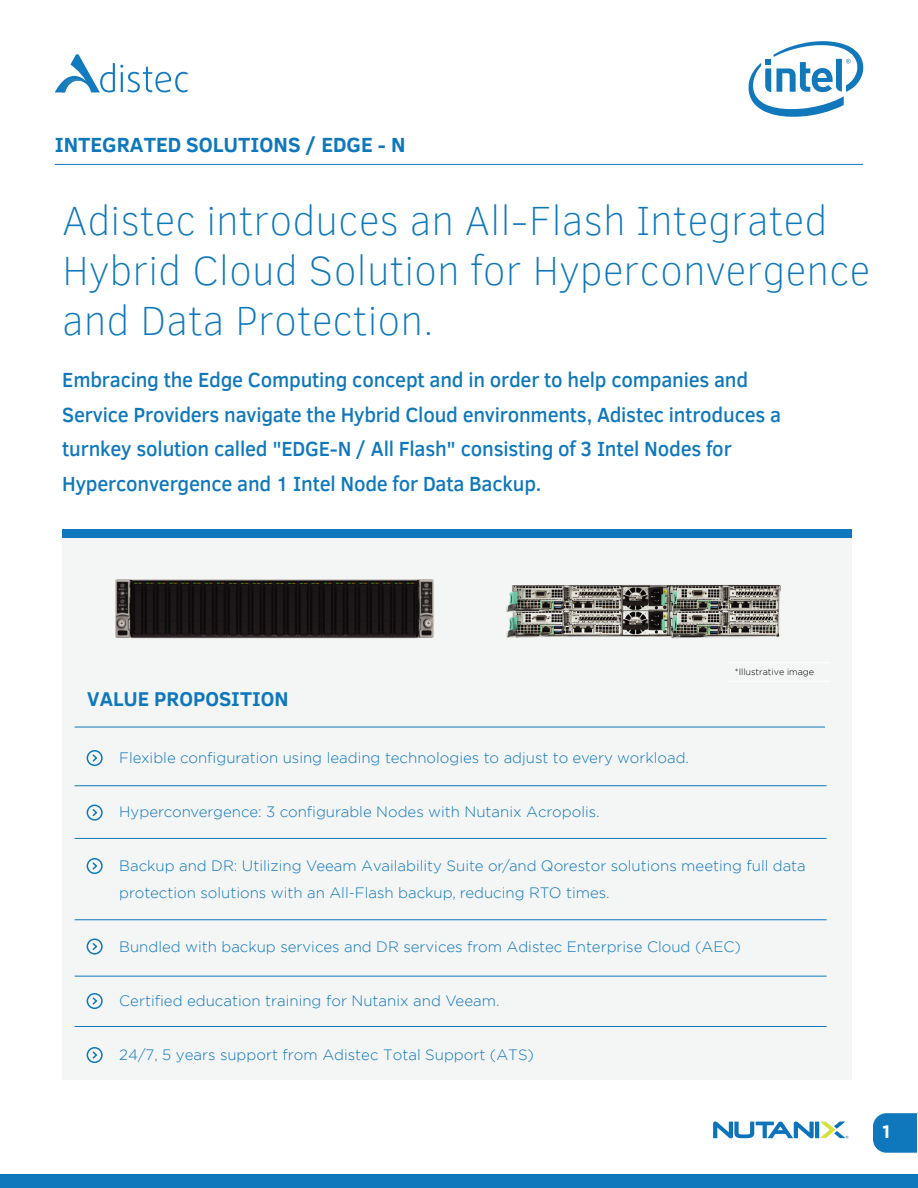
<style>
.page{position:relative;width:918px;height:1188px;background:#fff}
.page>*{position:absolute;margin:0;border:0;box-sizing:border-box;transform-origin:0 0}
.t1{font:100 41.85px/50.2px "Clear Sans";color:#0f78bc}
.t2{font:500 21px/34.5px "Clear Sans";letter-spacing:-.01em;color:#0f78bc;scale:.96 1}
.t3{font:700 21px "Clear Sans";color:#0f78bc}
.t4{font:700 20.4px "Clear Sans";color:#0f78bc}
.t5{font:700 18px "Gotham";color:#fff}
.t6{font:300 15px/27px "Gotham";color:#0f78bc}
.t7{font:300 9px "Gotham";color:#000}
</style>
<div class="page">
<div style="left:62px;top:530px;width:790px;height:549px;background:#f4f5f5"></div>
<div style="left:62px;top:530px;width:790px;height:8px;background:#0f78bc"></div>
<svg style="left:873px;top:1113px;width:43px;height:40px;background:#1c7fbf"></svg>
<div style="left:0;top:1174px;width:918px;height:14px;background:#0f78bc"></div>
<svg style="left:87px;top:750px;width:16px;height:16px"></svg>
<svg style="left:87px;top:805px;width:16px;height:16px"></svg>
<svg style="left:87px;top:858px;width:16px;height:16px"></svg>
<svg style="left:87px;top:938px;width:16px;height:17px"></svg>
<hr style="left:75px;top:727px;width:750px;height:1px;background:#0f78bc">
<hr style="left:75px;top:785px;width:752px;height:1px;background:#0f78bc">
<hr style="left:75px;top:838px;width:752px;height:1px;background:#0f78bc">
<hr style="left:75px;top:920px;width:752px;height:1px;background:#0f78bc">
<hr style="left:75px;top:976px;width:752px;height:1px;background:#0f78bc">
<svg style="left:87px;top:993px;width:16px;height:16px"></svg>
<svg style="left:87px;top:1047px;width:16px;height:16px"></svg>
<hr style="left:75px;top:1026px;width:752px;height:1px;background:#0f78bc">
<hr style="left:728px;top:681px;width:102px;height:1px;background:#fff">
<hr style="left:728px;top:662px;width:102px;height:1px;background:#fff">
<hr style="left:55px;top:164px;width:808px;height:1px;background:#0f78bc">
<svg style="left:55px;top:54px;width:133px;height:38px"></svg>
<svg style="left:749px;top:41px;width:114px;height:76px"></svg>
<img style="left:115px;top:580px;width:319px;height:58px">
<img style="left:506px;top:584px;width:275px;height:55px">
<svg style="left:713px;top:1121px;width:101px;height:17px"></svg>
<hr style="left:815px;top:1122px;width:4px;height:16px;background:#0d73ba">
<svg style="left:821px;top:1122px;width:27px;height:16px"></svg>
<h2 class="t3" style="left:55px;top:130px;width:352px">INTEGRATED SOLUTIONS / EDGE - N</h2>
<h1 class="t1" style="left:62px;top:195px;width:810px">Adistec introduces an All-Flash Integrated<br>Hybrid Cloud Solution for Hyperconvergence and Data Protection.</h1>
<p class="t2" style="left:62px;top:362px;width:750px">Embracing the Edge Computing concept and in order to help companies and Service Providers navigate the Hybrid Cloud environments, Adistec introduces a turnkey solution called "EDGE-N / All Flash" consisting of 3 Intel Nodes for Hyperconvergence and 1 Intel Node for Data Backup.</p>
<h3 class="t4" style="left:87px;top:684px;width:203px">VALUE PROPOSITION</h3>
<p class="t6" style="left:119px;top:744px;width:571px">Flexible configuration using leading technologies to adjust to every workload.</p>
<p class="t7" style="left:735px;top:666px;width:81px">*Illustrative image</p>
<p class="t6" style="left:119px;top:798px;width:482px">Hyperconvergence: 3 configurable Nodes with Nutanix Acropolis.</p>
<p class="t6" style="left:119px;top:852px;width:688px">Backup and DR: Utilizing Veeam Availability Suite or/and Qorestor solutions meeting full data protection solutions with an All-Flash backup, reducing RTO times.</p>
<p class="t6" style="left:119px;top:933px;width:623px">Bundled with backup services and DR services from Adistec Enterprise Cloud (AEC)</p>
<p class="t6" style="left:119px;top:987px;width:382px">Certified education training for Nutanix and Veeam.</p>
<p class="t6" style="left:119px;top:1041px;width:416px">24/7, 5 years support from Adistec Total Support (ATS)</p>
<p class="t5" style="left:883px;top:1120px;width:9px">1</p>
</div>
